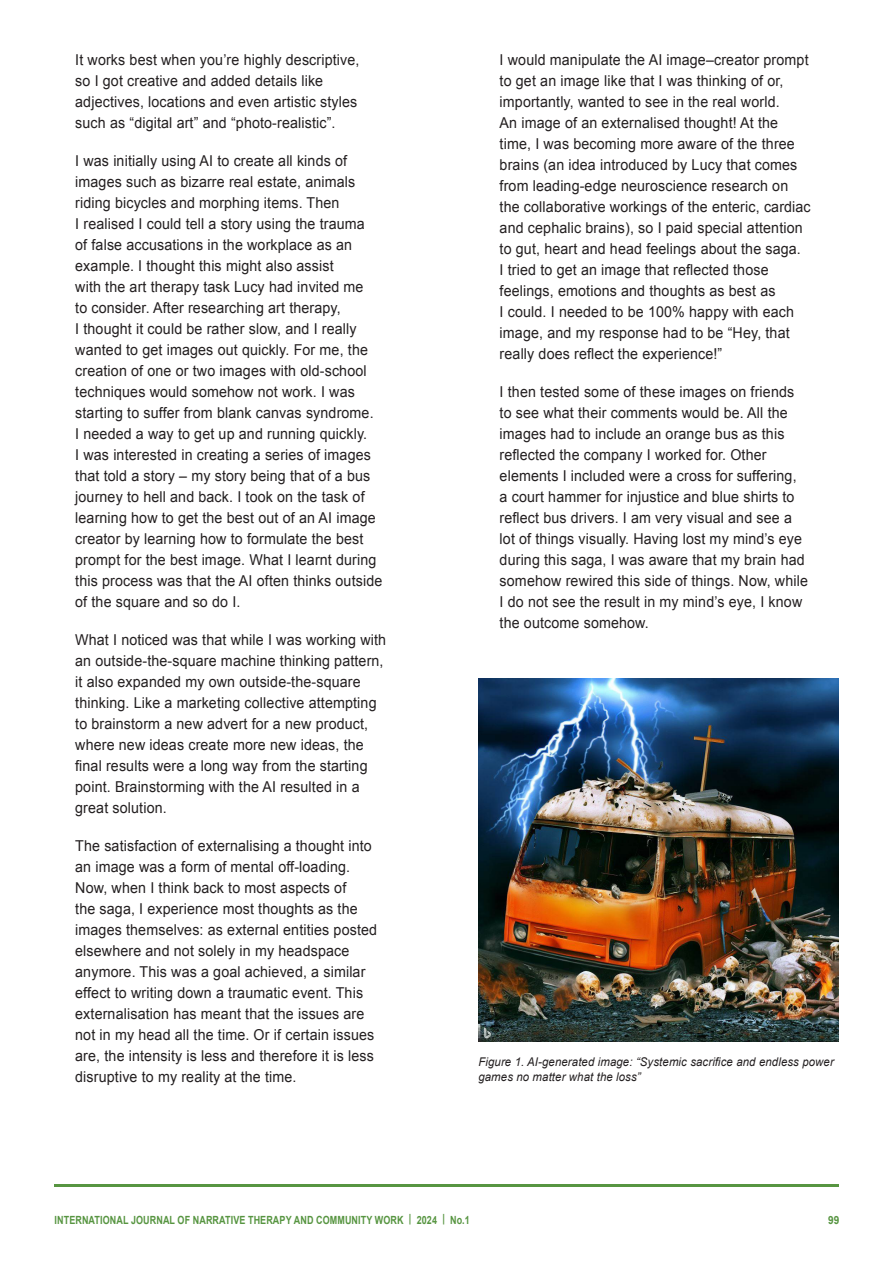
<style>
.page{position:relative;width:893px;height:1263px;background:#fff}
.page>*{position:absolute;margin:0;border:0;box-sizing:border-box;transform-origin:0 0}
.Displayed_quotation{font:15px/21px "Arial";letter-spacing:.01em;color:#231f20;scale:.95 1}
.Figure_caption{font:italic 12px/15px "Arial";letter-spacing:.01em;color:#231f20;scale:.95 1}
.t1{font:700 11.25px "Arial";letter-spacing:.01em;color:#579541;scale:.8 1}
.t2{font:700 11.25px "Arial";letter-spacing:.01em;color:#579541;scale:.9 1}
</style>
<div class="page">
<hr style="left:54px;top:1184px;width:785px;height:2px;background:#579541">
<img style="left:479px;top:678px;width:360px;height:363px">
<p class="Displayed_quotation" style="left:75px;top:49px;width:301px">It works best when you’re highly descriptive, so I got creative and added details like adjectives, locations and even artistic styles such as “digital art” and “photo-realistic”.</p>
<p class="Displayed_quotation" style="left:75px;top:150px;width:325px">I was initially using AI to create all kinds of images such as bizarre real estate, animals riding bicycles and morphing items. Then<br>I realised I could tell a story using the trauma<br>of false accusations in the workplace as an example. I thought this might also assist<br>with the art therapy task Lucy had invited me<br>to consider. After researching art therapy,<br>I thought it could be rather slow, and I really wanted to get images out quickly. For me, the creation of one or two images with old-school techniques would somehow not work. I was starting to suffer from blank canvas syndrome.<br>I needed a way to get up and running quickly.<br>I was interested in creating a series of images that told a story – my story being that of a bus journey to hell and back. I took on the task of learning how to get the best out of an AI image creator by learning how to formulate the best prompt for the best image. What I learnt during this process was that the AI often thinks outside of the square and so do I.</p>
<p class="Displayed_quotation" style="left:75px;top:629px;width:329px">What I noticed was that while I was working with an outside-the-square machine thinking pattern, it also expanded my own outside-the-square thinking. Like a marketing collective attempting to brainstorm a new advert for a new product, where new ideas create more new ideas, the final results were a long way from the starting point. Brainstorming with the AI resulted in a great solution.</p>
<p class="Displayed_quotation" style="left:75px;top:835px;width:319px">The satisfaction of externalising a thought into an image was a form of mental off-loading.<br>Now, when I think back to most aspects of<br>the saga, I experience most thoughts as the images themselves: as external entities posted elsewhere and not solely in my headspace anymore. This was a goal achieved, a similar effect to writing down a traumatic event. This externalisation has meant that the issues are not in my head all the time. Or if certain issues are, the intensity is less and therefore it is less disruptive to my reality at the time.</p>
<p class="Displayed_quotation" style="left:500px;top:49px;width:329px">I would manipulate the AI image–creator prompt to get an image like that I was thinking of or, importantly, wanted to see in the real world.<br>An image of an externalised thought! At the time, I was becoming more aware of the three brains (an idea introduced by Lucy that comes from leading-edge neuroscience research on the collaborative workings of the enteric, cardiac and cephalic brains), so I paid special attention to gut, heart and head feelings about the saga.<br>I tried to get an image that reflected those feelings, emotions and thoughts as best as<br>I could. I needed to be 100% happy with each image, and my response had to be “Hey, that really does reflect the experience!”</p>
<p class="Displayed_quotation" style="left:500px;top:381px;width:326px">I then tested some of these images on friends to see what their comments would be. All the images had to include an orange bus as this reflected the company I worked for. Other elements I included were a cross for suffering, a court hammer for injustice and blue shirts to reflect bus drivers. I am very visual and see a lot of things visually. Having lost my mind’s eye during this saga, I was aware that my brain had somehow rewired this side of things. Now, while I do not see the result in my mind’s eye, I know the outcome somehow.</p>
<p class="Figure_caption" style="left:478px;top:1054px;width:376px">Figure 1. AI-generated image: “Systemic sacrifice and endless power games no matter what the loss”</p>
<p class="t1" style="left:55px;top:1212px;width:521px">INTERNATIONAL JOURNAL OF NARRATIVE THERAPY AND COMMUNITY WORK | 2024 | No.1</p>
<p class="t2" style="left:828px;top:1212px;width:14px">99</p>
</div>
